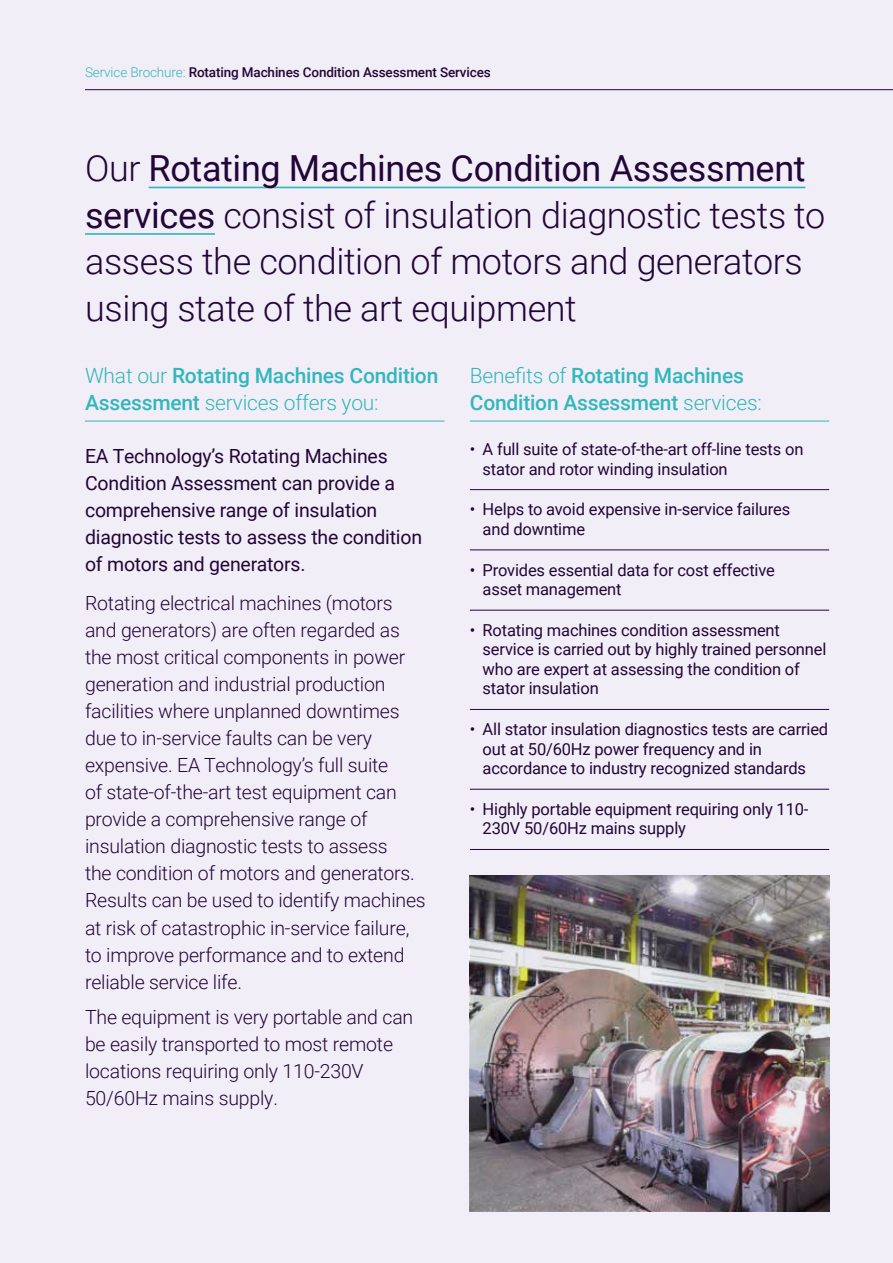
<style>
.page{position:relative;width:893px;height:1263px;background:#f2eef7}
.page>*{position:absolute;margin:0;border:0;box-sizing:border-box;transform-origin:0 0}
.t1{font:300 36px/46.5px "Roboto";letter-spacing:-.01em;color:#220639}
.t2{font:500 21px/27px "Roboto";letter-spacing:-.01em;color:#31b7bc}
.t3{font:300 19.5px/27px "Roboto";letter-spacing:-.01em;color:#220639}
.t4{font:19.5px/27px "Roboto";letter-spacing:-.01em;color:#220639}
.t5{font:16.5px/19.5px "Roboto";letter-spacing:-.01em;color:#220639}
.t6{font:500 13.5px "Roboto";letter-spacing:-.01em;color:#220639}
.s1{font-weight:300;color:#31b7bc}
.s2{font-weight:400}
.s3{font-weight:300}
</style>
<div class="page">
<hr style="left:85px;top:89px;width:808px;height:1px;background:#220639">
<hr style="left:149px;top:187px;width:656px;height:1px;background:#31b7bc">
<hr style="left:85px;top:233px;width:130px;height:2px;background:#31b7bc">
<hr style="left:85px;top:421px;width:359px;height:1px;background:#31b7bc">
<hr style="left:470px;top:421px;width:359px;height:1px;background:#31b7bc">
<hr style="left:470px;top:489px;width:359px;height:1px;background:#220639">
<hr style="left:470px;top:550px;width:359px;height:1px;background:#220639">
<hr style="left:470px;top:610px;width:359px;height:1px;background:#220639">
<hr style="left:470px;top:709px;width:359px;height:1px;background:#220639">
<hr style="left:470px;top:789px;width:359px;height:1px;background:#220639">
<hr style="left:470px;top:849px;width:359px;height:1px;background:#220639">
<img style="left:470px;top:875px;width:359px;height:336px">
<p class="t6" style="left:85px;top:62px;width:407px"><span class="s1">Service Brochure:</span> Rotating Machines Condition Assessment Services</p>
<h1 class="t1" style="left:85px;top:144px;width:742px">Our <span class="s2">Rotating Machines Condition Assessment services</span> consist of insulation diagnostic tests to assess the condition of motors and generators using state of the art equipment</h1>
<p class="t2" style="left:85px;top:361px;width:355px"><span class="s3">What our</span> Rotating Machines Condition<br>Assessment <span class="s3">services offers you:</span></p>
<p class="t4" style="left:85px;top:441px;width:339px">EA Technology’s Rotating Machines Condition Assessment can provide a comprehensive range of insulation diagnostic tests to assess the condition of motors and generators.</p>
<p class="t3" style="left:85px;top:589px;width:342px">Rotating electrical machines (motors and generators) are often regarded as the most critical components in power generation and industrial production facilities where unplanned downtimes due to in-service faults can be very expensive. EA Technology’s full suite<br>of state-of-the-art test equipment can provide a comprehensive range of insulation diagnostic tests to assess<br>the condition of motors and generators.<br>Results can be used to identify machines at risk of catastrophic in-service failure, to improve performance and to extend reliable service life.</p>
<p class="t3" style="left:85px;top:1003px;width:330px">The equipment is very portable and can be easily transported to most remote locations requiring only 110-230V 50/60Hz mains supply.</p>
<p class="t2" style="left:470px;top:361px;width:293px"><span class="s3">Benefits of</span> Rotating Machines<br>Condition Assessment <span class="s3">services:</span></p>
<p class="t5" style="left:483px;top:439px;width:322px;text-indent:-13px">• A full suite of state-of-the-art off-line tests on stator and rotor winding insulation</p>
<p class="t5" style="left:483px;top:499px;width:309px;text-indent:-13px">• Helps to avoid expensive in-service failures and downtime</p>
<p class="t5" style="left:483px;top:559px;width:294px;text-indent:-13px">• Provides essential data for cost effective asset management</p>
<p class="t5" style="left:483px;top:620px;width:345px;text-indent:-13px">• Rotating machines condition assessment service is carried out by highly trained personnel who are expert at assessing the condition of stator insulation</p>
<p class="t5" style="left:483px;top:719px;width:347px;text-indent:-13px">• All stator insulation diagnostics tests are carried out at 50/60Hz power frequency and in accordance to industry recognized standards</p>
<p class="t5" style="left:483px;top:799px;width:327px;text-indent:-13px">• Highly portable equipment requiring only 110-<br>230V 50/60Hz mains supply</p>
</div>
